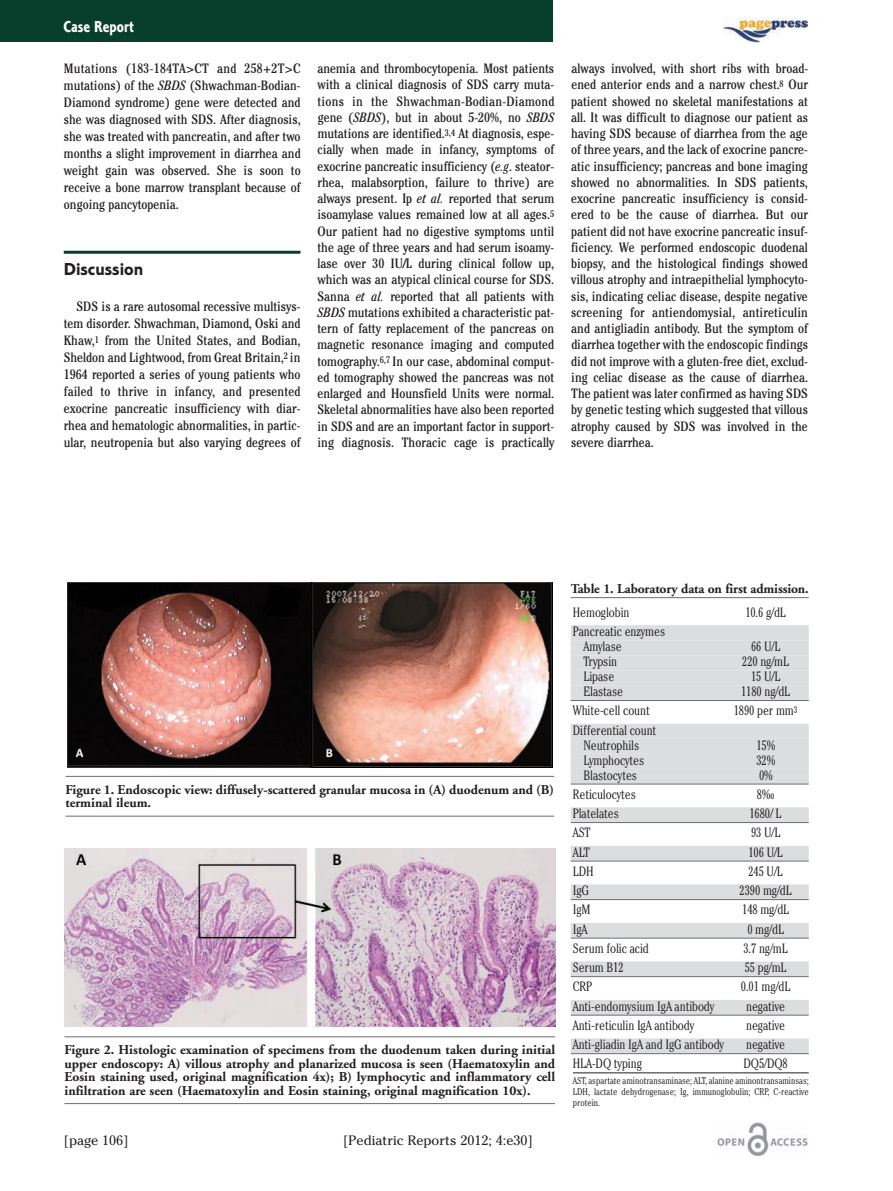
<style>
.page{position:relative;width:893px;height:1191px;background:#fff}
.page>*{position:absolute;margin:0;border:0;box-sizing:border-box;transform-origin:0 0}
.t1{font:18px "Corinthian Bold Plain";color:#231f20}
.t2{font:16.5px "Corinthian Bold Condensed Plain";color:#fff}
.t3{font:condensed 13.5px/16.2px "Cheltenham";color:#231f20;text-align:justify}
.t4{font:300 condensed 13.5px/15px "Cheltenham";letter-spacing:-.01em;color:#231f20}
.t5{font:700 13.5px/13.5px "Adobe Garamond";color:#231f20}
.t6{font:13.5px "Cheltenham";color:#231f20}
.t7{font:300 condensed 9.75px/11.2px "Cheltenham";color:#231f20;text-align:justify}
.s1{font-style:italic}
</style>
<div class="page">
<hr style="left:64px;top:251px;width:236px;height:3px;background:#083f2c">
<div style="left:0;top:0;width:553px;height:42px;background:#083f2c"></div>
<img style="left:717px;top:1123px;width:91px;height:33px">
<img style="left:723px;top:17px;width:84px;height:26px">
<hr style="left:571px;top:597px;width:238px;height:1px;background:#6c6d70">
<div style="left:571px;top:625px;width:238px;height:15px;background:#dcdddf"></div>
<div style="left:571px;top:640px;width:238px;height:15px;background:#dcdddf"></div>
<div style="left:571px;top:655px;width:238px;height:15px;background:#dcdddf"></div>
<div style="left:571px;top:670px;width:238px;height:15px;background:#dcdddf"></div>
<div style="left:571px;top:685px;width:238px;height:15px;background:#dcdddf"></div>
<hr style="left:571px;top:700px;width:238px;height:1px;background:#6c6d70">
<div style="left:571px;top:724px;width:238px;height:15px;background:#dcdddf"></div>
<div style="left:571px;top:739px;width:238px;height:15px;background:#dcdddf"></div>
<div style="left:571px;top:754px;width:238px;height:15px;background:#dcdddf"></div>
<div style="left:571px;top:769px;width:238px;height:15px;background:#dcdddf"></div>
<hr style="left:571px;top:784px;width:238px;height:1px;background:#6c6d70">
<div style="left:571px;top:807px;width:238px;height:15px;background:#dcdddf"></div>
<hr style="left:571px;top:822px;width:238px;height:1px;background:#6c6d70">
<div style="left:571px;top:846px;width:238px;height:15px;background:#dcdddf"></div>
<hr style="left:571px;top:861px;width:238px;height:1px;background:#6c6d70">
<div style="left:571px;top:884px;width:238px;height:15px;background:#dcdddf"></div>
<hr style="left:571px;top:899px;width:238px;height:1px;background:#6c6d70">
<div style="left:571px;top:923px;width:238px;height:15px;background:#dcdddf"></div>
<hr style="left:571px;top:938px;width:238px;height:1px;background:#6c6d70">
<div style="left:571px;top:961px;width:238px;height:15px;background:#dcdddf"></div>
<hr style="left:571px;top:976px;width:238px;height:1px;background:#6c6d70">
<div style="left:571px;top:1000px;width:238px;height:15px;background:#dcdddf"></div>
<hr style="left:571px;top:1015px;width:238px;height:1px;background:#6c6d70">
<div style="left:571px;top:1038px;width:238px;height:15px;background:#dcdddf"></div>
<hr style="left:571px;top:1053px;width:238px;height:1px;background:#6c6d70">
<hr style="left:573px;top:1072px;width:236px;height:1px;background:#231f20">
<img style="left:68px;top:582px;width:484px;height:185px">
<img style="left:65px;top:849px;width:491px;height:177px">
<hr style="left:66px;top:776px;width:488px;height:1px;background:#6c6d70">
<hr style="left:66px;top:815px;width:488px;height:1px;background:#6c6d70">
<hr style="left:64px;top:1036px;width:491px;height:1px;background:#6c6d70">
<hr style="left:64px;top:1103px;width:491px;height:1px;background:#6c6d70">
<p class="t2" style="left:63px;top:21px;width:72px">Case Report</p>
<p class="t3" style="left:64px;top:61px;width:238px;line-height:17px">Mutations (183-184TA&gt;CT and 258+2T&gt;C mutations) of the <span class="s1">SBDS</span> (Shwachman-Bodian-Diamond syndrome) gene were detected and she was diagnosed with SDS. After diagnosis, she was treated with pancreatin, and after two months a slight improvement in diarrhea and weight gain was observed. She is soon to receive a bone marrow transplant because of ongoing pancytopenia.</p>
<h1 class="t1" style="left:64px;top:263px;width:81px">Discussion</h1>
<p class="t3" style="left:64px;top:299px;width:238px;line-height:17px;text-indent:13px">SDS is a rare autosomal recessive multisys&shy;tem disorder. Shwachman, Diamond, Oski and Khaw,<sup>1</sup> from the United States, and Bodian, Sheldon and Lightwood, from Great Britain,<sup>2</sup> in 1964 reported a series of young patients who failed to thrive in infancy, and presented exocrine pancreatic insufficiency with diar&shy;rhea and hematologic abnormalities, in partic&shy;ular, neutropenia but also varying degrees of</p>
<p class="t3" style="left:317px;top:62px;width:238px">anemia and thrombocytopenia. Most patients with a clinical diagnosis of SDS carry muta&shy;tions in the Shwachman-Bodian-Diamond gene (<span class="s1">SBDS</span>), but in about 5-20%, no <span class="s1">SBDS </span>mutations are identified.<sup>3,4</sup> At diagnosis, espe&shy;cially when made in infancy, symptoms of exocrine pancreatic insufficiency (<span class="s1">e.g</span>. steator&shy;rhea, malabsorption, failure to thrive) are always present. Ip <span class="s1">et al.</span> reported that serum isoamylase values remained low at all ages.<sup>5<br></sup>Our patient had no digestive symptoms until the age of three years and had serum isoamy&shy;lase over 30 IU/L during clinical follow up, which was an atypical clinical course for SDS.<br>Sanna <span class="s1">et al.</span> reported that all patients with <span class="s1">SBDS</span> mutations exhibited a characteristic pat&shy;tern of fatty replacement of the pancreas on magnetic resonance imaging and computed tomography.<sup>6,7</sup> In our case, abdominal comput&shy;ed tomography showed the pancreas was not enlarged and Hounsfield Units were normal.<br>Skeletal abnormalities have also been reported in SDS and are an important factor in support&shy;ing diagnosis. Thoracic cage is practically</p>
<p class="t3" style="left:571px;top:62px;width:238px">always involved, with short ribs with broad&shy;ened anterior ends and a narrow chest.<sup>8</sup> Our patient showed no skeletal manifestations at all. It was difficult to diagnose our patient as having SDS because of diarrhea from the age of three years, and the lack of exocrine pancre&shy;atic insufficiency; pancreas and bone imaging showed no abnormalities. In SDS patients, exocrine pancreatic insufficiency is consid&shy;ered to be the cause of diarrhea. But our patient did not have exocrine pancreatic insuf&shy;ficiency. We performed endoscopic duodenal biopsy, and the histological findings showed villous atrophy and intraepithelial lymphocyto&shy;sis, indicating celiac disease, despite negative screening for antiendomysial, antireticulin and antigliadin antibody. But the symptom of diarrhea together with the endoscopic findings did not improve with a gluten-free diet, exclud&shy;ing celiac disease as the cause of diarrhea.<br>The patient was later confirmed as having SDS by genetic testing which suggested that villous atrophy caused by SDS was involved in the severe diarrhea.</p>
<p class="t5" style="left:571px;top:583px;width:239px">Table 1. Laboratory data on first admission.</p>
<p class="t4" style="left:573px;top:606px;width:58px">Hemoglobin</p>
<p class="t4" style="left:745px;top:606px;width:42px">10.6 g/dL</p>
<p class="t4" style="left:583px;top:625px;width:83px;text-indent:-11px">Pancreatic enzymes<br>Amylase</p>
<p class="t4" style="left:751px;top:640px;width:31px">66 U/L</p>
<p class="t4" style="left:583px;top:655px;width:35px">Trypsin</p>
<p class="t4" style="left:742px;top:655px;width:49px">220 ng/mL</p>
<p class="t4" style="left:583px;top:670px;width:32px">Lipase</p>
<p class="t4" style="left:751px;top:670px;width:31px">15 U/L</p>
<p class="t4" style="left:583px;top:685px;width:41px">Elastase</p>
<p class="t4" style="left:741px;top:685px;width:51px">1180 ng/dL</p>
<p class="t4" style="left:573px;top:704px;width:78px">White-cell count</p>
<p class="t4" style="left:734px;top:704px;width:65px">1890 per mm<sup>3</sup></p>
<p class="t4" style="left:573px;top:723px;width:85px;text-align:center">Differential count<br>Neutrophils</p>
<p class="t4" style="left:756px;top:738px;width:20px">15%</p>
<p class="t5" style="left:66px;top:784px;width:490px">Figure 1. Endoscopic view: diffusely-scattered granular mucosa in (A) duodenum and (B) terminal ileum.</p>
<p class="t5" style="left:64px;top:1044px;width:492px;text-align:justify">Figure 2. Histologic examination of specimens from the duodenum taken during initial upper endoscopy: A) villous atrophy and planarized mucosa is seen (Haematoxylin and Eosin staining used, original magnification 4x); B) lymphocytic and inflammatory cell infiltration are seen (Haematoxylin and Eosin staining, original magnification 10x).</p>
<p class="t6" style="left:64px;top:1132px;width:66px">[page 106]</p>
<p class="t6" style="left:343px;top:1132px;width:191px">[Pediatric Reports 2012; 4:e30]</p>
<p class="t4" style="left:583px;top:753px;width:62px">Lymphocytes</p>
<p class="t4" style="left:756px;top:753px;width:20px">32%</p>
<p class="t4" style="left:583px;top:768px;width:55px">Blastocytes</p>
<p class="t4" style="left:759px;top:768px;width:15px">0%</p>
<p class="t4" style="left:573px;top:788px;width:65px">Reticulocytes</p>
<p class="t4" style="left:757px;top:788px;width:19px">8‰</p>
<p class="t4" style="left:573px;top:807px;width:48px">Platelates</p>
<p class="t4" style="left:749px;top:807px;width:33px">1680/ L</p>
<p class="t4" style="left:573px;top:826px;width:19px">AST</p>
<p class="t4" style="left:751px;top:826px;width:31px">93 U/L</p>
<p class="t4" style="left:573px;top:845px;width:19px">ALT</p>
<p class="t4" style="left:748px;top:845px;width:36px">106 U/L</p>
<p class="t4" style="left:573px;top:865px;width:22px">LDH</p>
<p class="t4" style="left:748px;top:865px;width:36px">245 U/L</p>
<p class="t4" style="left:573px;top:884px;width:18px">IgG</p>
<p class="t4" style="left:740px;top:884px;width:54px">2390 mg/dL</p>
<p class="t4" style="left:573px;top:903px;width:19px">IgM</p>
<p class="t4" style="left:742px;top:903px;width:49px">148 mg/dL</p>
<p class="t4" style="left:573px;top:922px;width:16px">IgA</p>
<p class="t4" style="left:747px;top:922px;width:38px">0 mg/dL</p>
<p class="t4" style="left:573px;top:942px;width:78px">Serum folic acid</p>
<p class="t4" style="left:743px;top:942px;width:46px">3.7 ng/mL</p>
<p class="t4" style="left:573px;top:961px;width:52px">Serum B12</p>
<p class="t4" style="left:745px;top:961px;width:43px">55 pg/mL</p>
<p class="t4" style="left:573px;top:980px;width:21px">CRP</p>
<p class="t4" style="left:741px;top:980px;width:51px">0.01 mg/dL</p>
<p class="t4" style="left:573px;top:999px;width:143px">Anti-endomysium IgA antibody</p>
<p class="t4" style="left:746px;top:999px;width:40px">negative</p>
<p class="t4" style="left:573px;top:1019px;width:123px">Anti-reticulin IgA antibody</p>
<p class="t4" style="left:746px;top:1019px;width:40px">negative</p>
<p class="t4" style="left:573px;top:1038px;width:153px">Anti-gliadin IgA and IgG antibody</p>
<p class="t4" style="left:746px;top:1038px;width:40px">negative</p>
<p class="t4" style="left:573px;top:1057px;width:71px">HLA-DQ typing</p>
<p class="t4" style="left:743px;top:1057px;width:46px">DQ5/DQ8</p>
<p class="t7" style="left:573px;top:1076px;width:237px">AST, aspartate aminotransaminase; ALT, alanine aminontransaminsas; LDH, lactate dehydrogenase; Ig, immunoglobulin; CRP, C-reactive protein.</p>
</div>
